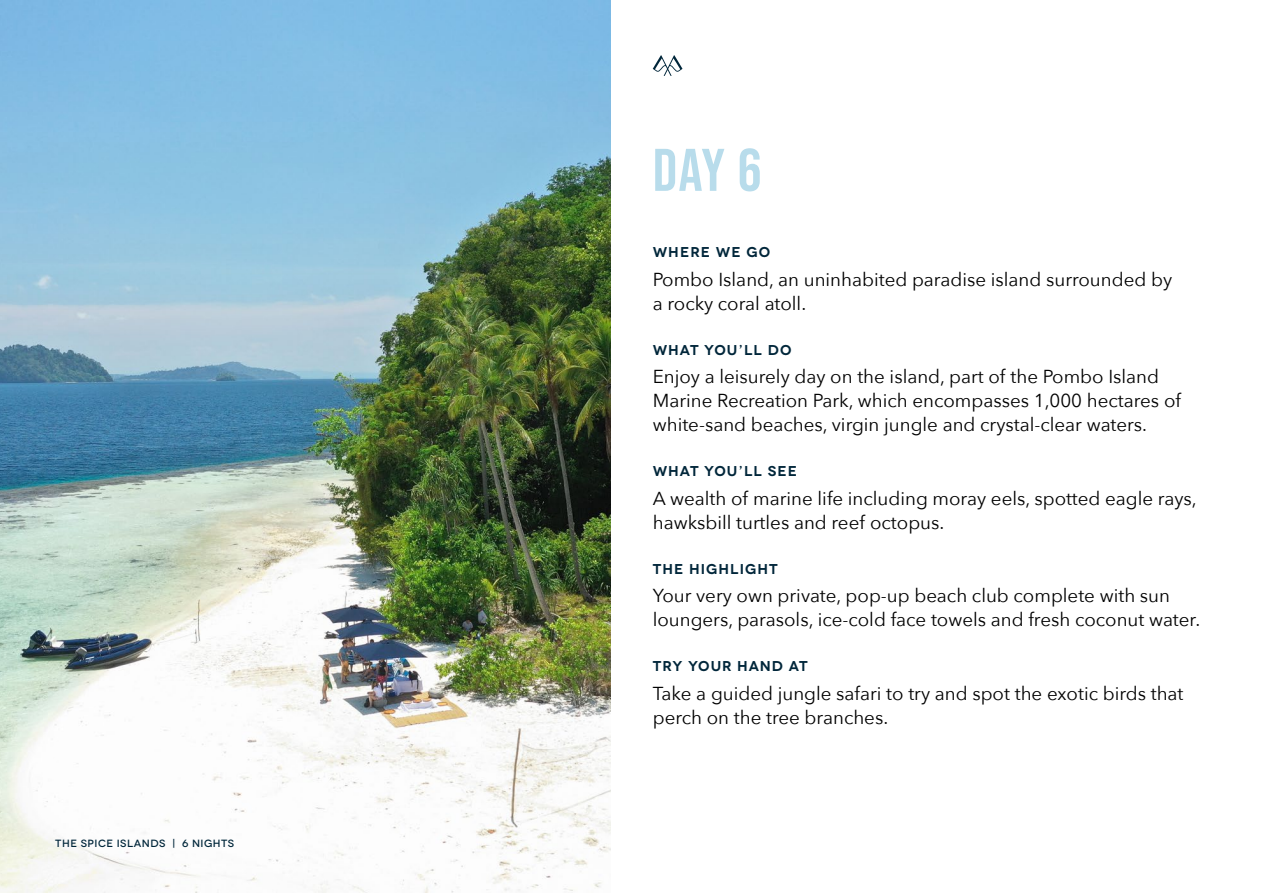
<style>
.page{position:relative;width:1263px;height:893px;background:#fff}
.page>*{position:absolute;margin:0;border:0;box-sizing:border-box;transform-origin:0 0}
.t1{font:60px "Bebas Neue";color:#b8dceb}
.t2{font:18.75px/24px "Avenir Next";color:#000}
.t3{font:600 14.25px "Novecentowide";letter-spacing:.075em;color:#00263a}
.t4{font:500 10.5px "Novecentowide";letter-spacing:.05em;color:#00263a}
</style>
<div class="page">
<img style="left:0;top:0;width:610px;height:893px">
<svg style="left:653px;top:55px;width:29px;height:21px"></svg>
<p class="t4" style="left:55px;top:837px;width:180px">THE SPICE ISLANDS | 6 NIGHTS</p>
<h1 class="t1" style="left:653px;top:136px;width:110px">DAY 6</h1>
<p class="t3" style="left:653px;top:244px;width:119px">WHERE WE GO</p>
<p class="t2" style="left:653px;top:266px;width:521px">Pombo Island, an uninhabited paradise island surrounded by a rocky coral atoll.</p>
<p class="t3" style="left:653px;top:341px;width:140px">WHAT YOU’LL DO</p>
<p class="t2" style="left:653px;top:364px;width:530px">Enjoy a leisurely day on the island, part of the Pombo Island<br>Marine Recreation Park, which encompasses 1,000 hectares of white-sand beaches, virgin jungle and crystal-clear waters.</p>
<p class="t3" style="left:653px;top:463px;width:146px">WHAT YOU’LL SEE</p>
<p class="t2" style="left:653px;top:485px;width:545px">A wealth of marine life including moray eels, spotted eagle rays, hawksbill turtles and reef octopus.</p>
<p class="t3" style="left:653px;top:560px;width:126px">THE HIGHLIGHT</p>
<p class="t2" style="left:653px;top:583px;width:549px">Your very own private, pop-up beach club complete with sun loungers, parasols, ice-cold face towels and fresh coconut water.</p>
<p class="t3" style="left:653px;top:658px;width:156px">TRY YOUR HAND AT</p>
<p class="t2" style="left:653px;top:680px;width:532px">Take a guided jungle safari to try and spot the exotic birds that perch on the tree branches.</p>
</div>
